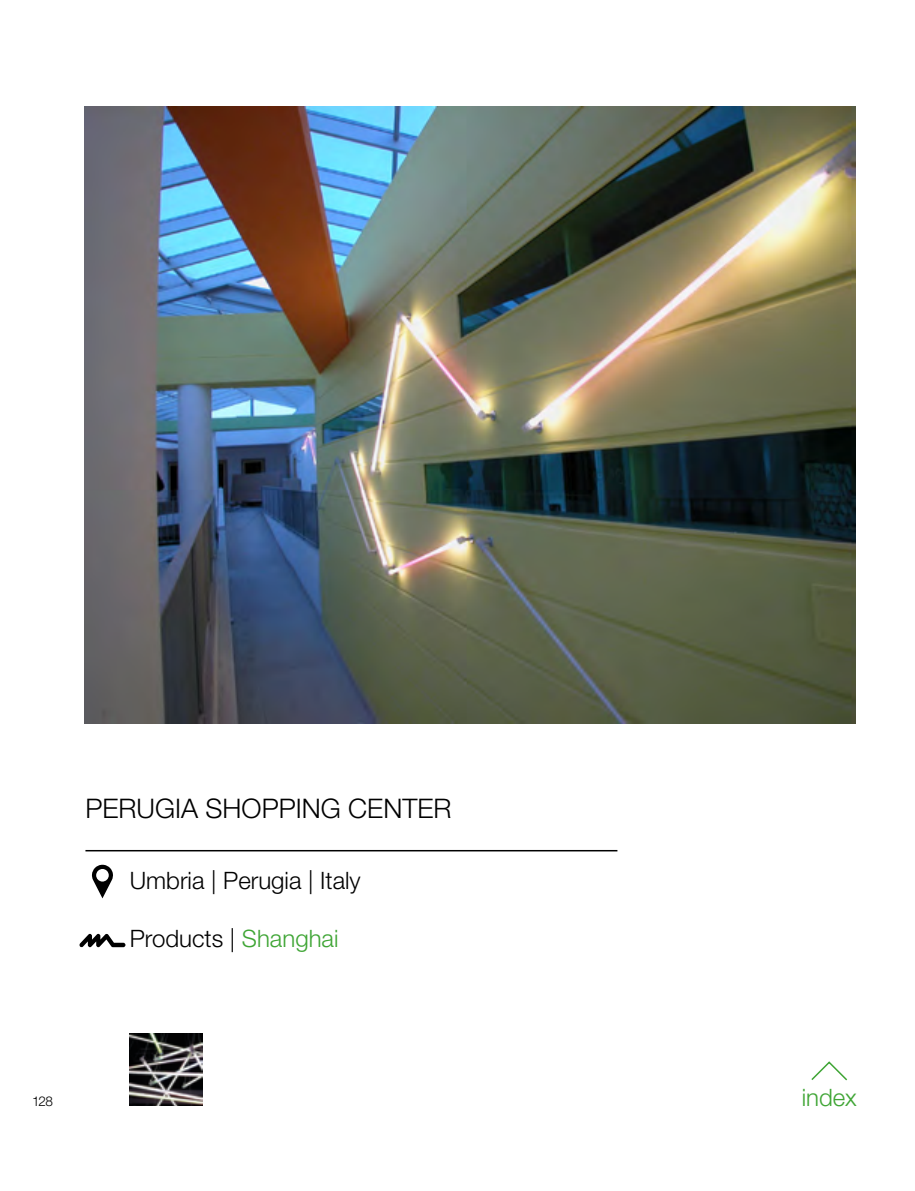
<style>
.page{position:relative;width:915px;height:1191px;background:#fff}
.page>*{position:absolute;margin:0;border:0;box-sizing:border-box;transform-origin:0 0}
.t1{font:300 27px "Helvetica Neue LT Std";color:#000}
.t2{font:300 24px "Helvetica Neue LT Std";color:#000}
.t3{font:300 24px "Helvetica Neue LT Std";color:#3fa535}
.t4{font:300 13.5px "Helvetica Neue LT Std";color:#000}
.s1{color:#3fa535}
</style>
<div class="page">
<svg style="left:811px;top:1061px;width:37px;height:20px"></svg>
<hr style="left:85px;top:850px;width:532px;height:1px;background:#000">
<svg style="left:92px;top:864px;width:21px;height:34px"></svg>
<svg style="left:79px;top:933px;width:46px;height:14px"></svg>
<img style="left:130px;top:1033px;width:72px;height:73px">
<img style="left:84px;top:106px;width:771px;height:617px">
<p class="t1" style="left:85px;top:792px;width:367px">PERUGIA SHOPPING CENTER</p>
<p class="t2" style="left:130px;top:866px;width:232px">Umbria | Perugia | Italy</p>
<p class="t2" style="left:130px;top:923px;width:210px">Products | <span class="s1">Shanghai</span></p>
<p class="t4" style="left:32px;top:1092px;width:22px">128</p>
<p class="t3" style="left:801px;top:1082px;width:57px">index</p>
</div>
